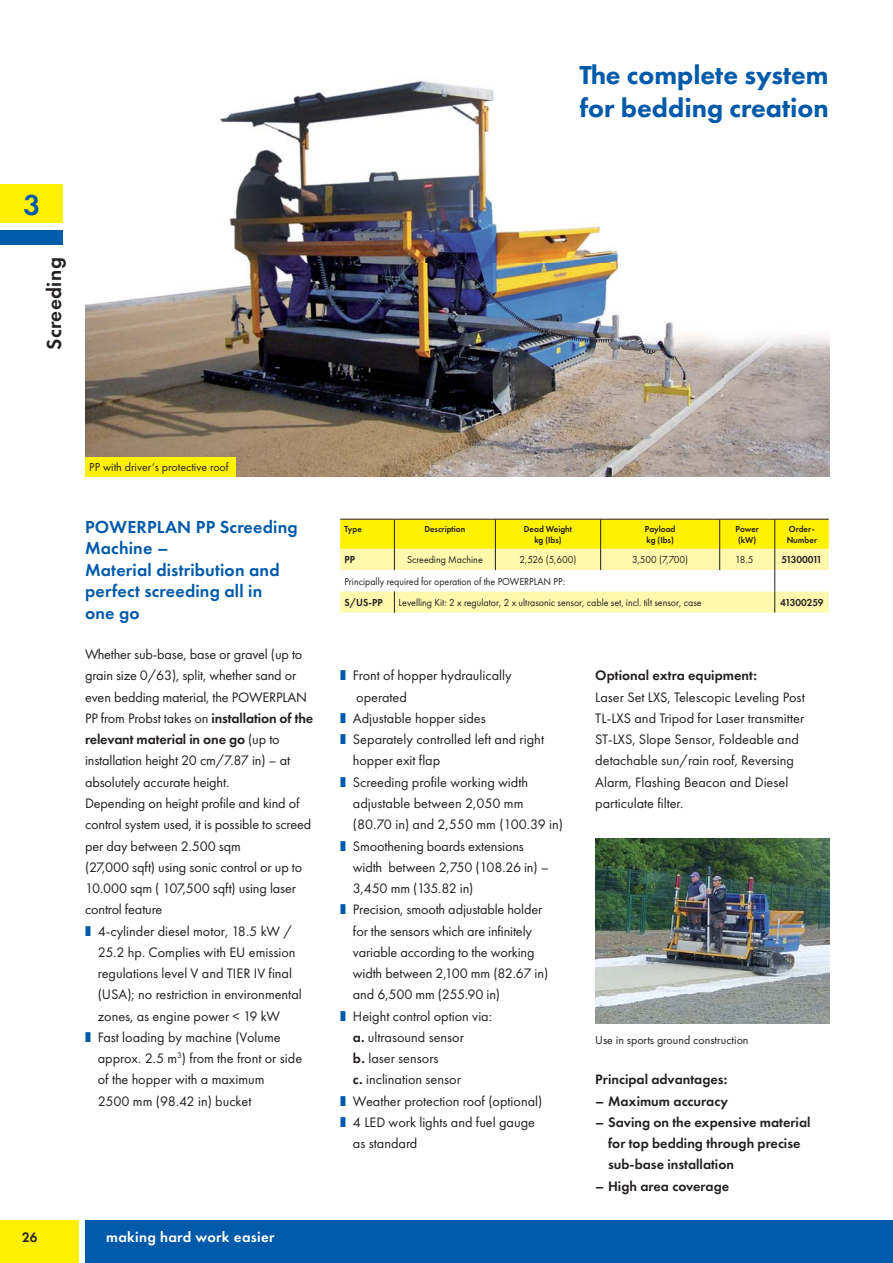
<style>
.page{position:relative;width:893px;height:1263px;background:#fff}
.page>*{position:absolute;margin:0;border:0;box-sizing:border-box;transform-origin:0 0}
.t1{font:600 30px "Futura PT";color:#005aaa}
.t2{font:800 27px/32.4px "Futura PT";color:#005aaa}
.t3{font:600 21px "Futura PT";letter-spacing:.02em;color:#231f20}
.t4{font:600 18px/21.6px "Futura PT";letter-spacing:.01em;color:#005aaa}
.t5{font:600 15px "Futura PT";letter-spacing:.02em;color:#fff}
.t6{font:14.25px/21.3px "Futura PT";color:#231f20}
.t7{font:600 14.25px/21.3px "Futura PT";color:#231f20}
.t8{font:600 14.25px "Futura PT";color:#231f20;scale:.95 1}
.t9{font:12px "Futura PT";color:#231f20}
.t10{font:10.5px "Futura PT";color:#231f20;scale:.95 1}
.t11{font:600 10.5px "Futura PT";color:#231f20;scale:.95 1}
.t12{font:600 10.5px "Futura PT";letter-spacing:-.07em;color:#231f20;scale:.95 1}
.t13{font:600 9px/10.8px "Futura PT";color:#231f20;scale:.95 1}
.s1{font-weight:600}
.s2{font-weight:400}
</style>
<div class="page">
<div style="left:0;top:1220px;width:79px;height:43px;background:#fff200"></div>
<div style="left:85px;top:1220px;width:808px;height:43px;background:#005aaa"></div>
<div style="left:0;top:184px;width:62px;height:39px;background:#fff200"></div>
<div style="left:0;top:230px;width:62px;height:15px;background:#005bab"></div>
<img style="left:85px;top:80px;width:744px;height:396px">
<img style="left:595px;top:839px;width:234px;height:185px">
<svg style="left:340px;top:519px;width:489px;height:94px"></svg>
<div style="left:85px;top:457px;width:150px;height:19px;background:#fff200"></div>
<h1 class="t1" style="left:23px;top:190px;width:19px">3</h1>
<h3 class="t3" style="left:44px;top:350px;width:94px;rotate:-90deg">Screeding</h3>
<h2 class="t2" style="left:579px;top:60px;width:251px">The complete system for bedding creation</h2>
<p class="t9" style="left:89px;top:461px;width:141px">PP with driver‘s protective roof</p>
<p class="t4" style="left:85px;top:516px;width:214px">POWERPLAN PP Screeding<br>Machine –<br>Material distribution and perfect screeding all in<br>one go</p>
<p class="t6" style="left:85px;top:644px;width:219px">Whether sub-base, base or gravel (up to</p>
<p class="t6" style="left:85px;top:665px;width:213px">grain size 0/63), split, whether sand or</p>
<p class="t6" style="left:85px;top:687px;width:224px">even bedding material, the POWERPLAN</p>
<p class="t6" style="left:85px;top:708px;width:230px">PP from Probst takes on <span class="s1">installation of the</span></p>
<p class="t7" style="left:85px;top:729px;width:196px">relevant material in one go <span class="s2">(up to</span></p>
<p class="t6" style="left:85px;top:751px;width:207px">installation height 20 cm/7.87 in) – at</p>
<p class="t6" style="left:85px;top:772px;width:146px">absolutely accurate height.</p>
<p class="t6" style="left:85px;top:793px;width:216px">Depending on height profile and kind of</p>
<p class="t6" style="left:85px;top:814px;width:228px">control system used, it is possible to screed</p>
<p class="t6" style="left:85px;top:836px;width:157px">per day between 2.500 sqm</p>
<p class="t6" style="left:85px;top:857px;width:219px">(27,000 sqft) using sonic control or up to</p>
<p class="t6" style="left:85px;top:878px;width:212px">10.000 sqm ( 107,500 sqft) using laser</p>
<p class="t6" style="left:85px;top:899px;width:79px">control feature</p>
<p class="t6" style="left:98px;top:921px;width:195px">4-cylinder diesel motor, 18.5 kW /</p>
<p class="t6" style="left:98px;top:942px;width:199px">25.2 hp. Complies with EU emission</p>
<p class="t6" style="left:98px;top:963px;width:196px">regulations level V and TIER IV final</p>
<p class="t6" style="left:98px;top:984px;width:206px">(USA); no restriction in environmental</p>
<p class="t6" style="left:98px;top:1006px;width:184px">zones, as engine power &lt; 19 kW</p>
<p class="t6" style="left:98px;top:1027px;width:184px">Fast loading by machine (Volume</p>
<p class="t6" style="left:98px;top:1048px;width:206px">approx. 2.5 m<sup>3</sup>) from the front or side</p>
<p class="t6" style="left:98px;top:1069px;width:168px">of the hopper with a maximum</p>
<p class="t6" style="left:98px;top:1091px;width:155px">2500 mm (98.42 in) bucket</p>
<p class="t8" style="left:22px;top:1230px;width:18px">26</p>
<p class="t5" style="left:106px;top:1229px;width:170px">making hard work easier</p>
<p class="t13" style="left:344px;top:524px;width:20px">Type</p>
<p class="t13" style="left:424px;top:524px;width:45px">Description</p>
<p class="t13" style="left:524px;top:524px;width:52px;text-align:center">Dead Weight kg (Ibs)</p>
<p class="t13" style="left:645px;top:524px;width:34px">Payload kg (Ibs)</p>
<p class="t13" style="left:735px;top:524px;width:26px">Power (kW)</p>
<p class="t13" style="left:787px;top:524px;width:34px">Order-<br>Number</p>
<p class="t11" style="left:344px;top:555px;width:13px">PP</p>
<p class="t10" style="left:407px;top:555px;width:81px">Screeding Machine</p>
<p class="t10" style="left:519px;top:555px;width:61px">2,526 (5,600)</p>
<p class="t10" style="left:632px;top:555px;width:60px">3,500 (7,700)</p>
<p class="t10" style="left:735px;top:555px;width:20px">18.5</p>
<p class="t12" style="left:781px;top:555px;width:44px">51300011</p>
<p class="t10" style="left:344px;top:576px;width:234px">Principally required for operation of the POWERPLAN PP:</p>
<p class="t11" style="left:344px;top:597px;width:42px">S/US-PP</p>
<p class="t10" style="left:399px;top:597px;width:320px">Levelling Kit: 2 x regulator, 2 x ultrasonic sensor, cable set, incl. tilt sensor, case</p>
<p class="t11" style="left:780px;top:597px;width:47px">41300259</p>
<p class="t6" style="left:353px;top:665px;width:212px">Front of hopper hydraulically operated<br>Adjustable hopper sides<br>Separately controlled left and right hopper exit flap<br>Screeding profile working width adjustable between 2,050 mm (80.70 in) and 2,550 mm (100.39 in)<br>Smoothening boards extensions<br>width between 2,750 (108.26 in) –<br>3,450 mm (135.82 in)<br>Precision, smooth adjustable holder<br>for the sensors which are infinitely variable according to the working width between 2,100 mm (82.67 in) and 6,500 mm (255.90 in)<br>Height control option via:<br><span class="s1">a.</span> ultrasound sensor<br><span class="s1">b.</span> laser sensors<br><span class="s1">c.</span> inclination sensor<br>Weather protection roof (optional)<br>4 LED work lights and fuel gauge<br>as standard</p>
<p class="t7" style="left:595px;top:665px;width:163px">Optional extra equipment:</p>
<p class="t6" style="left:595px;top:687px;width:211px">Laser Set LXS, Telescopic Leveling Post TL-LXS and Tripod for Laser transmitter ST-LXS, Slope Sensor, Foldeable and detachable sun/rain roof, Reversing Alarm, Flashing Beacon and Diesel particulate filter.</p>
<p class="t9" style="left:595px;top:1033px;width:155px">Use in sports ground construction</p>
<p class="t7" style="left:595px;top:1069px;width:133px">Principal advantages:</p>
<p class="t7" style="left:595px;top:1091px;width:134px">– Maximum accuracy</p>
<p class="t7" style="left:608px;top:1112px;width:204px;text-indent:-13px">– Saving on the expensive material for top bedding through precise sub-base installation</p>
<p class="t7" style="left:595px;top:1176px;width:135px">– High area coverage</p>
</div>
